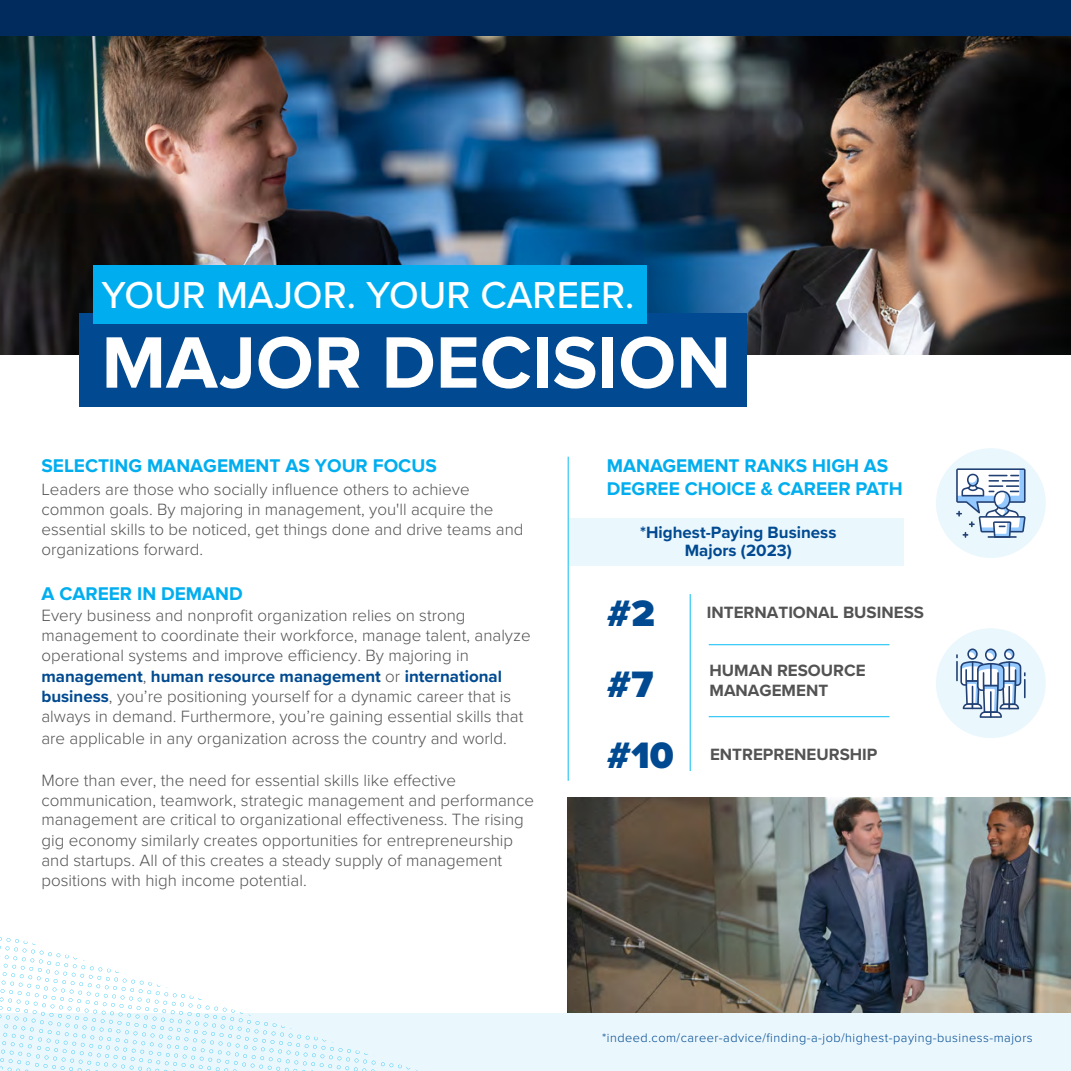
<style>
.page{position:relative;width:1071px;height:1071px;background:#fff}
.page>*{position:absolute;margin:0;border:0;box-sizing:border-box;transform-origin:0 0}
.Paragraph{font:700 75.42px "Proxima Nova";color:#fff}
.Paragraph-2{font:500 38.85px "Proxima Nova";color:#fff}
.t1{font:900 38.15px "Proxima Nova";color:#004a91}
.t2{font:900 38.15px "Proxima Nova";color:#014990}
.t3{font:700 19.07px/22.9px "Proxima Nova";color:#00aeef}
.t4{font:300 16.97px/19.9px "Proxima Nova";color:#535353}
.t5{font:700 16.97px/20.3px "Proxima Nova";color:#535353}
.t6{font:700 16.97px/18.4px "Proxima Nova";color:#014990;text-align:center}
.t7{font:300 12.78px "Proxima Nova";letter-spacing:.04em;color:#014990}
.s1{font-weight:700;color:#004a91}
.s2{color:#004a91}
.s3{color:#014990}
</style>
<div class="page">
<div style="left:569px;top:518px;width:335px;height:48px;background:#eaf7fd"></div>
<div style="left:936px;top:448px;width:110px;height:110px;background:#eaf7fd;border-radius:50%"></div>
<div style="left:936px;top:628px;width:110px;height:110px;background:#eaf7fd;border-radius:50%"></div>
<img style="left:0;top:35px;width:1071px;height:319px">
<hr style="left:568px;top:457px;width:1px;height:324px;background:#15c0f2">
<hr style="left:690px;top:594px;width:1px;height:177px;background:#15c0f2">
<img style="left:568px;top:798px;width:503px;height:215px">
<hr style="left:709px;top:644px;width:180px;height:1px;background:#15c0f2">
<hr style="left:709px;top:716px;width:180px;height:1px;background:#15c0f2">
<div style="left:80px;top:313px;width:667px;height:93px;background:#014990"></div>
<div style="left:93px;top:266px;width:554px;height:58px;background:#00aeef"></div>
<div style="left:0;top:1013px;width:1071px;height:58px;background:#eaf7fd"></div>
<svg style="left:956px;top:468px;width:70px;height:70px"></svg>
<svg style="left:956px;top:648px;width:70px;height:70px"></svg>
<svg style="left:1070px;top:913px;width:1px;height:100px"></svg>
<div style="left:0;top:0;width:1071px;height:35px;background:#002b5c"></div>
<svg style="left:0;top:927px;width:742px;height:144px"></svg>
<p class="Paragraph-2" style="left:102px;top:266px;width:535px">YOUR MAJOR. YOUR CAREER.</p>
<p class="Paragraph" style="left:102px;top:319px;width:631px">MAJOR DECISION</p>
<p class="t3" style="left:41px;top:454px;width:397px">SELECTING MANAGEMENT AS YOUR FOCUS</p>
<p class="t4" style="left:41px;top:479px;width:484px">Leaders are those who socially influence others to achieve common goals. By majoring in management, you'll acquire the essential skills to be noticed, get things done and drive teams and organizations forward.</p>
<p class="t3" style="left:41px;top:582px;width:203px">A CAREER IN DEMAND</p>
<p class="t4" style="left:41px;top:605px;width:491px">Every business and nonprofit organization relies on strong management to coordinate their workforce, manage talent, analyze operational systems and improve efficiency. By majoring in <span class="s1">management</span>, <span class="s1">human resource management</span> or <span class="s1">international business</span>, you’re positioning yourself for a dynamic career that is always in demand. Furthermore, you’re gaining essential skills that</p>
<p class="t4" style="left:41px;top:728px;width:467px">are applicable in any organization across the country and world.</p>
<p class="t4" style="left:41px;top:770px;width:494px">More than ever, the need for essential skills like effective communication, teamwork, strategic management and performance management are critical to organizational effectiveness. The rising</p>
<p class="t4" style="left:41px;top:830px;width:473px">gig economy similarly creates opportunities for entrepreneurship and startups. All of this creates a steady supply of management positions with high income potential.</p>
<p class="t3" style="left:607px;top:454px;width:298px">MANAGEMENT RANKS HIGH AS<br>DEGREE CHOICE &amp; CAREER PATH</p>
<p class="t6" style="left:640px;top:523px;width:198px">*Highe<span class="s2">st-Paying Busin</span>ess<br>Majors (2023)</p>
<p class="t1" style="left:607px;top:592px;width:50px">#<span class="s3">2</span></p>
<p class="t1" style="left:607px;top:662px;width:48px">#<span class="s3">7</span></p>
<p class="t2" style="left:607px;top:733px;width:68px"><span class="s2">#</span>10</p>
<p class="t5" style="left:707px;top:602px;width:219px">INTERNATIONAL BUSINESS</p>
<p class="t5" style="left:710px;top:660px;width:158px">HUMAN RESOURCE<br>MANAGEMENT</p>
<p class="t5" style="left:710px;top:744px;width:169px">ENTREPRENEURSHIP</p>
<p class="t7" style="left:602px;top:1031px;width:432px">*indeed.com/career-advice/finding-a-job/highest-paying-business-majors</p>
</div>
